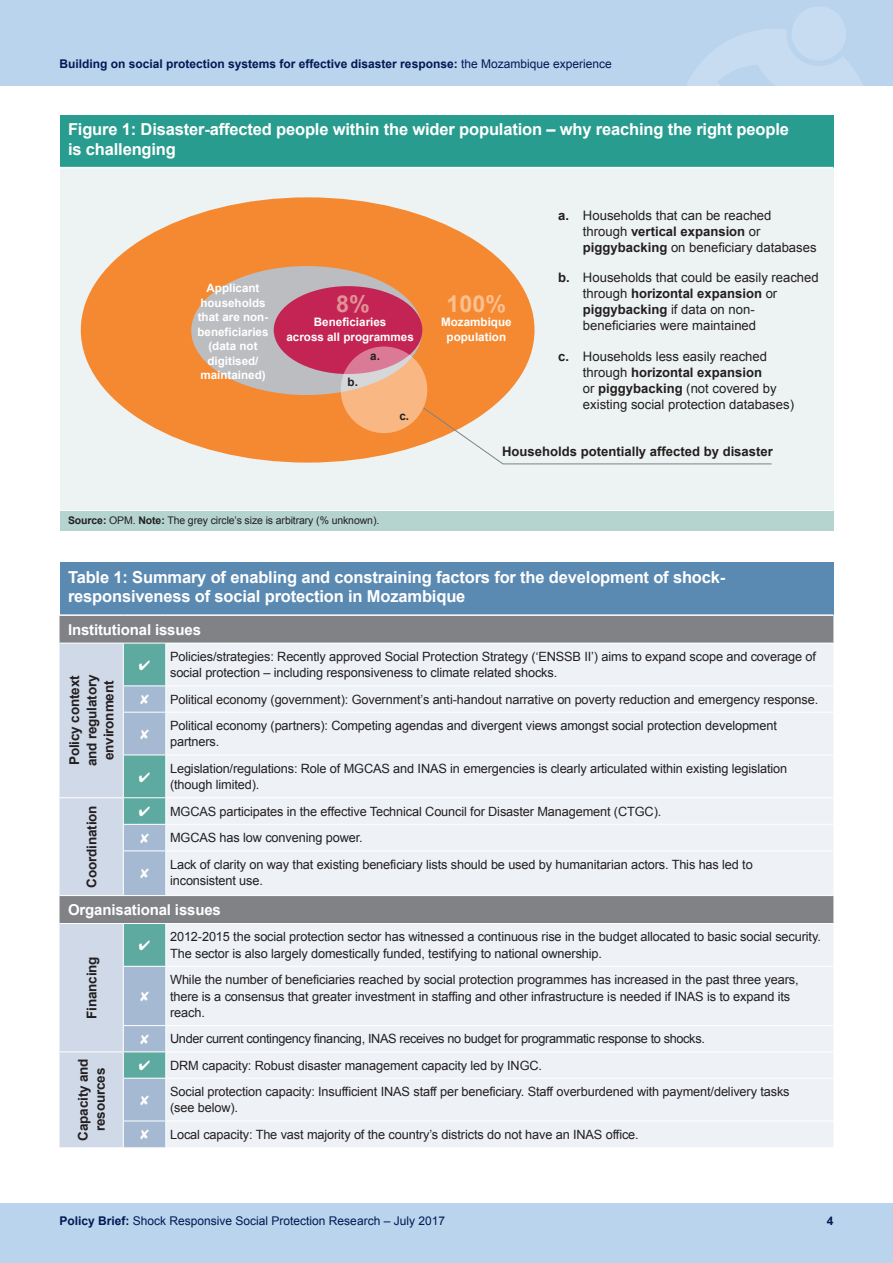
<style>
.page{position:relative;width:893px;height:1263px;background:#fff}
.page>*{position:absolute;margin:0;border:0;box-sizing:border-box;transform-origin:0 0}
.t1{font:700 23.25px "Arial";color:#fbc08f}
.t2{font:700 23.25px "Arial";color:#df9297}
.t3{font:700 16.5px/19.5px "Arial";letter-spacing:-.01em;color:#fff}
.t4{font:700 15px "Arial";letter-spacing:-.01em;color:#fff}
.t5{font:700 13.5px/17.2px "Arial";letter-spacing:-.01em;color:#231f20;text-align:center}
.t6{font:13.05px/16px "Arial";color:#231f20}
.t7{font:700 13.05px "Arial";color:#231f20}
.t8{font:12.75px/16.5px "Arial";letter-spacing:-.01em;color:#231f20}
.t9{font:12.75px "Arial";letter-spacing:-.03em;color:#231f20}
.t10{font:700 12px "Arial";color:#001954}
.t11{font:12px "Arial";color:#001954}
.t12{font:700 11.7px/14.5px "Arial";color:#fff;text-align:center}
.t13{font:700 11.7px "Arial";color:#231f20}
.t14{font:10.5px "Arial";letter-spacing:-.01em;color:#231f20}
.s1{font-weight:400}
.s2{font-weight:700}
.s3{color:#fff}
</style>
<div class="page">
<div style="left:0;top:1203px;width:893px;height:60px;background:#bad4ed"></div>
<div style="left:0;top:0;width:893px;height:85px;background:#bad4ed"></div>
<svg style="left:641px;top:7px;width:234px;height:235px"></svg>
<div style="left:60px;top:115px;width:773px;height:53px;background:#289c8e"></div>
<div style="left:60px;top:168px;width:773px;height:342px;background:#edf3f2"></div>
<div style="left:60px;top:510px;width:773px;height:21px;background:#b5d3cf"></div>
<hr style="left:60px;top:167px;width:773px;height:1px;background:#fff">
<hr style="left:60px;top:510px;width:773px;height:1px;background:#fff">
<div style="left:81px;top:197px;width:453px;height:266px;background:#f58932;border-radius:50%"></div>
<div style="left:191px;top:266px;width:231px;height:129px;background:#bcbdc0;border-radius:50%"></div>
<div style="left:274px;top:286px;width:148px;height:88px;background:#c42453;border-radius:50%"></div>
<svg style="left:341px;top:346px;width:86px;height:87px;background:#edaf91"></svg>
<svg style="left:423px;top:407px;width:349px;height:58px"></svg>
<div style="left:60px;top:562px;width:773px;height:53px;background:#5a89b2"></div>
<div style="left:60px;top:616px;width:773px;height:27px;background:#808286"></div>
<div style="left:166px;top:644px;width:667px;height:503px;background:#eef2f7"></div>
<hr style="left:166px;top:685px;width:667px;height:1px;background:#fff">
<hr style="left:166px;top:712px;width:667px;height:1px;background:#fff">
<hr style="left:166px;top:923px;width:667px;height:1px;background:#fff">
<hr style="left:166px;top:755px;width:667px;height:1px;background:#fff">
<hr style="left:166px;top:797px;width:667px;height:1px;background:#fff">
<hr style="left:166px;top:824px;width:667px;height:1px;background:#fff">
<hr style="left:166px;top:850px;width:667px;height:1px;background:#fff">
<hr style="left:166px;top:966px;width:667px;height:1px;background:#fff">
<hr style="left:166px;top:1025px;width:667px;height:1px;background:#fff">
<hr style="left:166px;top:1051px;width:667px;height:1px;background:#fff">
<hr style="left:166px;top:1078px;width:667px;height:1px;background:#fff">
<hr style="left:166px;top:1120px;width:667px;height:1px;background:#fff">
<hr style="left:60px;top:614px;width:63px;height:2px;background:#fff">
<hr style="left:123px;top:614px;width:43px;height:2px;background:#fff">
<hr style="left:166px;top:614px;width:667px;height:2px;background:#fff">
<hr style="left:166px;top:895px;width:667px;height:1px;background:#fff">
<svg style="left:60px;top:643px;width:106px;height:504px;background:#b4c7d4"></svg>
<p class="t10" style="left:60px;top:57px;width:554px">Building on social protection systems for effective disaster response: <span class="s1">the Mozambique experience</span></p>
<p class="t3" style="left:68px;top:120px;width:722px">Figure 1: Disaster-affected people within the wider population – why reaching the right people is challenging</p>
<p class="t12" style="left:197px;top:281px;width:73px">Applicant households that are non&shy;beneficiaries (data not digitised/ maintained)</p>
<h1 class="t2" style="left:336px;top:291px;width:35px">8%</h1>
<p class="t12" style="left:286px;top:315px;width:129px">Beneficiaries<br>across all programmes</p>
<p class="t13" style="left:370px;top:349px;width:11px">a.</p>
<p class="t13" style="left:348px;top:375px;width:12px">b.</p>
<p class="t13" style="left:399px;top:409px;width:11px">c.</p>
<p class="t14" style="left:68px;top:515px;width:313px"><span class="s2">Source:</span> OPM. <span class="s2">Note:</span> The grey circle’s size is arbitrary (% unknown).</p>
<p class="t6" style="left:583px;top:207px;width:235px;text-indent:-25px"><span class="s2">a.</span> Households that can be reached through <span class="s2">vertical expansion</span> or <span class="s2">piggybacking</span> on beneficiary databases</p>
<p class="t6" style="left:583px;top:270px;width:237px;text-indent:-25px"><span class="s2">b.</span> Households that could be easily reached through <span class="s2">horizontal expansion</span> or <span class="s2">piggybacking</span> if data on non&shy;beneficiaries were maintained</p>
<p class="t6" style="left:583px;top:348px;width:213px;text-indent:-25px"><span class="s2">c.</span> Households less easily reached through <span class="s2">horizontal expansion<br></span>or <span class="s2">piggybacking</span> (not covered by existing social protection databases)</p>
<p class="t7" style="left:502px;top:444px;width:272px">Households potentially affected by disaster</p>
<h1 class="t1" style="left:447px;top:291px;width:61px">100%</h1>
<p class="t12" style="left:441px;top:315px;width:72px">Mozambique population</p>
<p class="t3" style="left:68px;top:567px;width:659px">Table 1: Summary of enabling and constraining factors for the development of shock&shy;responsiveness of social protection in Mozambique</p>
<p class="t4" style="left:68px;top:621px;width:135px">Institutional issues</p>
<p class="t5" style="left:66px;top:766px;width:94px;rotate:-90deg">Policy context and regulatory environment</p>
<p class="t8" style="left:170px;top:648px;width:647px">Policies/strategies: Recently approved Social Protection Strategy (‘ENSSB II’) aims to expand scope and coverage of social protection – including responsiveness to climate related shocks.</p>
<p class="t8" style="left:170px;top:691px;width:650px">Political economy (government): Government’s anti-handout narrative on poverty reduction and emergency response.</p>
<p class="t8" style="left:170px;top:717px;width:608px">Political economy (partners): Competing agendas and divergent views amongst social protection development partners.</p>
<p class="t8" style="left:170px;top:760px;width:619px">Legislation/regulations: Role of MGCAS and INAS in emergencies is clearly articulated within existing legislation (though limited).</p>
<p class="t5" style="left:83px;top:888px;width:84px;rotate:-90deg">Coordination</p>
<p class="t8" style="left:139px;top:803px;width:524px"><span class="s3">✔</span> MGCAS participates in the effective Technical Council for Disaster Management (CTGC).</p>
<p class="t8" style="left:170px;top:829px;width:194px">MGCAS has low convening power.</p>
<p class="t8" style="left:170px;top:856px;width:584px">Lack of clarity on way that existing beneficiary lists should be used by humanitarian actors. This has led to inconsistent use.</p>
<p class="t4" style="left:68px;top:901px;width:154px">Organisational issues</p>
<p class="t5" style="left:83px;top:1019px;width:64px;rotate:-90deg">Financing</p>
<p class="t8" style="left:170px;top:928px;width:652px">2012-2015 the social protection sector has witnessed a continuous rise in the budget allocated to basic social security.<br>The sector is also largely domestically funded, testifying to national ownership.</p>
<p class="t8" style="left:170px;top:971px;width:630px">While the number of beneficiaries reached by social protection programmes has increased in the past three years, there is a consensus that greater investment in staffing and other infrastructure is needed if INAS is to expand its reach.</p>
<p class="t9" style="left:170px;top:1032px;width:536px">Under current contingency financing, INAS receives no budget for programmatic response to shocks.</p>
<p class="t5" style="left:74px;top:1141px;width:84px;rotate:-90deg">Capacity and resources</p>
<p class="t8" style="left:139px;top:1057px;width:405px"><span class="s3">✔</span> DRM capacity: Robust disaster management capacity led by INGC.</p>
<p class="t8" style="left:170px;top:1083px;width:621px">Social protection capacity: Insufficient INAS staff per beneficiary. Staff overburdened with payment/delivery tasks (see below).</p>
<p class="t8" style="left:170px;top:1126px;width:470px">Local capacity: The vast majority of the country’s districts do not have an INAS office.</p>
<p class="t11" style="left:60px;top:1214px;width:387px"><span class="s2">Policy Brief:</span> Shock Responsive Social Protection Research – July 2017</p>
<p class="t10" style="left:827px;top:1214px;width:8px">4</p>
</div>
